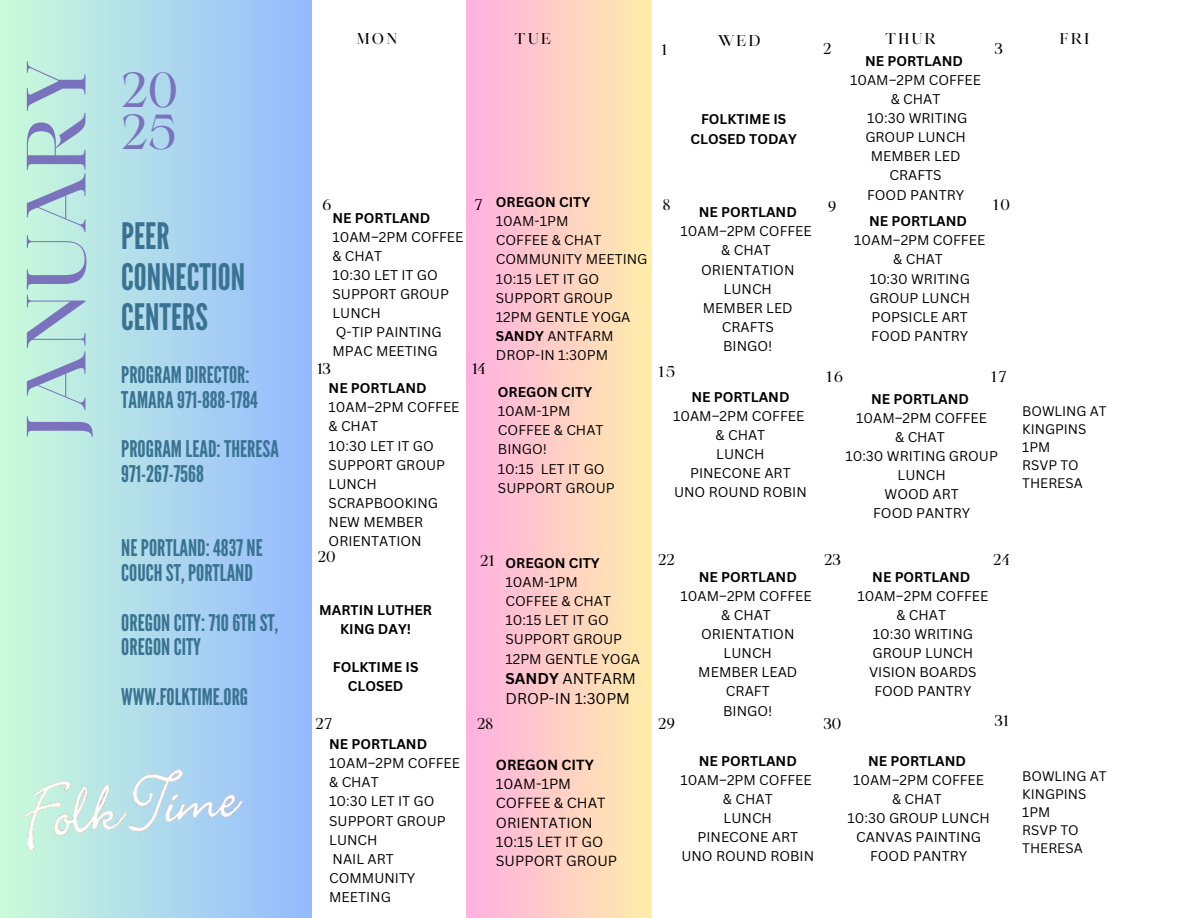
<style>
.page{position:relative;width:1188px;height:918px;background:#fff}
.page>*{position:absolute;margin:0;border:0;box-sizing:border-box;transform-origin:0 0}
.t1{font:80.4px "Maharlika";color:#7a72bd}
.t2{font:47.1px/42.3px "Maharlika";color:#7a72bd}
.t3{font:36.45px/40.5px "League Gothic";color:#3a7392}
.t4{font:22.95px/24.8px "League Gothic";color:#3a7392}
.t5{font:15.3px/20.2px "Canva Sans";color:#000}
.t6{font:15px "Maharlika";letter-spacing:.15em;color:#000}
.t7{font:14.25px/19.2px "Canva Sans";color:#000}
.t8{font:13.8px/19.2px "Canva Sans";color:#000;text-align:center}
.t9{font:700 13.8px/19.2px "Canva Sans";color:#000;text-align:center}
.t10{font:13.65px/19.2px "Canva Sans";color:#000;text-align:center}
.t11{font:700 13.65px/19.2px "Canva Sans";color:#000;text-align:center}
.t12{font:13.5px/18px "Canva Sans";color:#000}
.s1{font-weight:700}
</style>
<div class="page">
<div style="left:0;top:0;width:312px;height:918px;background:linear-gradient(to right,#cbfcda,#95baff)"></div>
<div style="left:467px;top:0;width:185px;height:918px;background:linear-gradient(to right,#ffb1e0,#ffedaa)"></div>
<img style="left:15px;top:761px;width:234px;height:102px">
<h1 class="t1" style="left:24px;top:439px;width:381px;rotate:-90deg">JANUARY</h1>
<h2 class="t2" style="left:121px;top:73px;width:58px">20<br>25</h2>
<h6 class="t3" style="left:121px;top:217px;width:125px">PEER<br>CONNECTION<br>CENTERS</h6>
<h6 class="t4" style="left:121px;top:363px;width:138px">PROGRAM DIRECTOR:<br>TAMARA971-888-1784</h6>
<p class="t4" style="left:121px;top:437px;width:159px">PROGRAM LEAD:THERESA<br>971-267-7568</p>
<p class="t4" style="left:121px;top:536px;width:143px">NEPORTLAND:4837NE<br>COUCHST,PORTLAND</p>
<p class="t4" style="left:121px;top:611px;width:159px">OREGONCITY: 7106THST,<br>OREGONCITY</p>
<p class="t4" style="left:121px;top:685px;width:128px">WWW.FOLKTIME.ORG</p>
<h3 class="t6" style="left:357px;top:32px;width:42px">MON</h3>
<h4 class="t6" style="left:514px;top:32px;width:38px">TUE</h4>
<h4 class="t6" style="left:718px;top:35px;width:44px">WED</h4>
<h4 class="t6" style="left:885px;top:32px;width:53px">THUR</h4>
<h4 class="t6" style="left:1060px;top:32px;width:31px">FRI</h4>
<p class="t6" style="left:823px;top:42px;width:10px">2</p>
<h6 class="t6" style="left:995px;top:42px;width:10px">3</h6>
<h6 class="t6" style="left:661px;top:43px;width:7px">1</h6>
<h6 class="t10" style="left:850px;top:51px;width:132px"><span class="s1">NE PORTLAND<br></span>10AM–2PM COFFEE &amp; CHAT<br>10:30 WRITING<br>GROUP LUNCH<br>MEMBER LED<br>CRAFTS<br>FOOD PANTRY</h6>
<p class="t11" style="left:691px;top:110px;width:108px">FOLKTIME IS<br>CLOSED TODAY</p>
<h6 class="t8" style="left:496px;top:192px;width:153px;text-align:left"><span class="s1">OREGON CITY<br></span>10AM-1PM<br>COFFEE &amp; CHAT<br>COMMUNITY MEETING<br>10:15 LET IT GO<br>SUPPORT GROUP<br>12PM GENTLE YOGA<br><span class="s1">SANDY</span> ANTFARM<br>DROP-IN 1:30PM</h6>
<p class="t8" style="left:498px;top:382px;width:118px;text-align:left"><span class="s1">OREGON CITY<br></span>10AM-1PM<br>COFFEE &amp; CHAT<br>BINGO!<br>10:15 LET IT GO<br>SUPPORT GROUP</p>
<p class="t6" style="left:663px;top:198px;width:9px">8</p>
<p class="t6" style="left:993px;top:198px;width:19px">10</p>
<h6 class="t6" style="left:475px;top:198px;width:10px">7</h6>
<h6 class="t6" style="left:322px;top:198px;width:10px">6</h6>
<p class="t6" style="left:828px;top:200px;width:10px">9</p>
<h6 class="t8" style="left:681px;top:202px;width:133px"><span class="s1">NE PORTLAND<br></span>10AM–2PM COFFEE &amp; CHAT<br>ORIENTATION<br>LUNCH<br>MEMBER LED<br>CRAFTS<br>BINGO!</h6>
<h6 class="t10" style="left:333px;top:208px;width:132px;text-align:left"><span class="s1">NE PORTLAND<br></span>10AM–2PM COFFEE &amp; CHAT<br>10:30 LET IT GO<br>SUPPORT GROUP<br>LUNCH<br>Q-TIP PAINTING<br>MPAC MEETING</h6>
<p class="t10" style="left:854px;top:211px;width:132px"><span class="s1">NE PORTLAND<br></span>10AM–2PM COFFEE &amp; CHAT<br>10:30 WRITING<br>GROUP LUNCH<br>POPSICLE ART<br>FOOD PANTRY</p>
<h6 class="t6" style="left:317px;top:362px;width:15px">13</h6>
<h6 class="t6" style="left:472px;top:362px;width:15px">14</h6>
<h5 class="t6" style="left:658px;top:366px;width:18px">15</h5>
<h6 class="t6" style="left:991px;top:371px;width:17px">17</h6>
<h4 class="t6" style="left:826px;top:371px;width:18px">16</h4>
<p class="t10" style="left:329px;top:378px;width:132px;text-align:left"><span class="s1">NE PORTLAND<br></span>10AM–2PM COFFEE &amp; CHAT<br>10:30 LET IT GO<br>SUPPORT GROUP<br>LUNCH<br>SCRAPBOOKING<br>NEW MEMBER<br>ORIENTATION</p>
<p class="t8" style="left:673px;top:387px;width:135px"><span class="s1">NE PORTLAND<br></span>10AM–2PM COFFEE &amp; CHAT<br>LUNCH<br>PINECONE ART<br>UNO ROUND ROBIN</p>
<p class="t10" style="left:845px;top:389px;width:154px"><span class="s1">NE PORTLAND<br></span>10AM–2PM COFFEE<br>&amp; CHAT<br>10:30 WRITING GROUP<br>LUNCH<br>WOOD ART<br>FOOD PANTRY</p>
<h6 class="t12" style="left:1022px;top:402px;width:86px">BOWLING AT<br>KINGPINS</h6>
<h6 class="t12" style="left:1022px;top:438px;width:30px">1PM</h6>
<p class="t12" style="left:1022px;top:456px;width:62px">RSVP TO<br>THERESA</p>
<h6 class="t6" style="left:318px;top:551px;width:19px">20</h6>
<h6 class="t9" style="left:319px;top:600px;width:114px">MARTIN LUTHER<br>KING DAY!</h6>
<h6 class="t9" style="left:333px;top:657px;width:87px">FOLKTIME IS<br>CLOSED</h6>
<h6 class="t6" style="left:315px;top:718px;width:18px">27</h6>
<h6 class="t10" style="left:329px;top:734px;width:132px;text-align:left"><span class="s1">NE PORTLAND<br></span>10AM–2PM COFFEE &amp; CHAT<br>10:30 LET IT GO<br>SUPPORT GROUP<br>LUNCH<br>NAIL ART<br>COMMUNITY<br>MEETING</h6>
<p class="t6" style="left:480px;top:554px;width:16px">21</p>
<p class="t6" style="left:477px;top:718px;width:18px">28</p>
<p class="t8" style="left:506px;top:553px;width:136px;text-align:left"><span class="s1">OREGON CITY<br></span>10AM-1PM<br>COFFEE &amp; CHAT<br>10:15 LET IT GO<br>SUPPORT GROUP<br>12PM GENTLE YOGA</p>
<p class="t5" style="left:506px;top:668px;width:132px"><span class="s1">SANDY</span> ANTFARM<br>DROP-IN 1:30PM</p>
<p class="t7" style="left:496px;top:755px;width:123px"><span class="s1">OREGON CITY<br></span>10AM-1PM<br>COFFEE &amp; CHAT<br>ORIENTATION<br>10:15 LET IT GO<br>SUPPORT GROUP</p>
<p class="t6" style="left:658px;top:554px;width:19px">22</p>
<p class="t6" style="left:824px;top:554px;width:18px">23</p>
<h6 class="t6" style="left:993px;top:554px;width:18px">24</h6>
<p class="t8" style="left:681px;top:567px;width:133px"><span class="s1">NE PORTLAND<br></span>10AM–2PM COFFEE &amp; CHAT<br>ORIENTATION<br>LUNCH<br>MEMBER LEAD<br>CRAFT<br>BINGO!</p>
<p class="t8" style="left:681px;top:751px;width:135px"><span class="s1">NE PORTLAND<br></span>10AM–2PM COFFEE &amp; CHAT<br>LUNCH<br>PINECONE ART<br>UNO ROUND ROBIN</p>
<p class="t6" style="left:658px;top:718px;width:18px">29</p>
<p class="t10" style="left:857px;top:567px;width:132px"><span class="s1">NE PORTLAND<br></span>10AM–2PM COFFEE &amp; CHAT<br>10:30 WRITING<br>GROUP LUNCH<br>VISION BOARDS<br>FOOD PANTRY</p>
<p class="t6" style="left:824px;top:718px;width:19px">30</p>
<p class="t6" style="left:994px;top:715px;width:15px">31</p>
<p class="t10" style="left:848px;top:751px;width:144px"><span class="s1">NE PORTLAND<br></span>10AM–2PM COFFEE &amp; CHAT<br>10:30 GROUP LUNCH<br>CANVAS PAINTING<br>FOOD PANTRY</p>
<p class="t12" style="left:1022px;top:767px;width:86px">BOWLING AT<br>KINGPINS</p>
<h5 class="t12" style="left:1022px;top:803px;width:30px">1PM</h5>
<h5 class="t12" style="left:1022px;top:821px;width:62px">RSVP TO<br>THERESA</h5>
</div>
